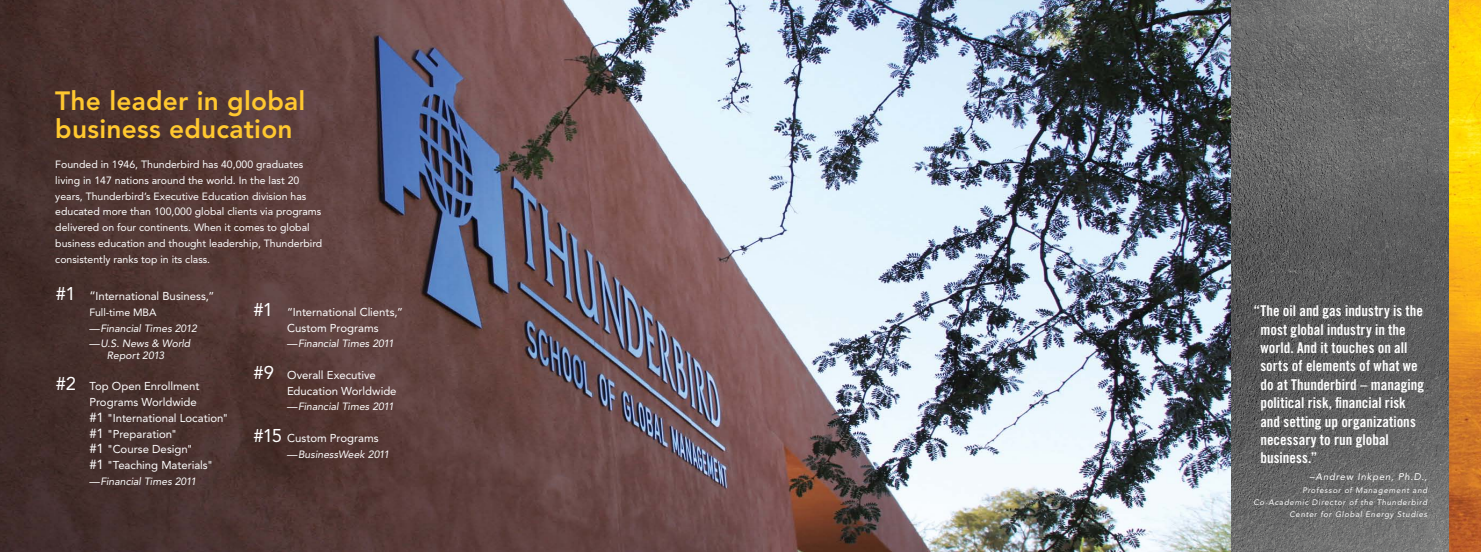
<style>
.page{position:relative;width:1481px;height:552px;background:#fff}
.page>*{position:absolute;margin:0;border:0;box-sizing:border-box;transform-origin:0 0}
.t1{font:800 26.25px/28px "Avenir LT Std";color:#ffc82f}
.t2{font:14.88px/18.4px "Trade Gothic LT Std Bd Cn 20";color:#fff}
.t3{font:11.38px/15.8px "Avenir LT Std";color:#fff}
.t4{font:10.5px/15.8px "Avenir LT Std";color:#fff}
.t5{font:italic 10.5px/15.8px "Avenir LT Std";color:#fff}
.t6{font:italic 9.62px "Avenir LT Std";letter-spacing:.085em;color:#fff}
.t7{font:italic 7.88px/12.2px "Avenir LT Std";letter-spacing:.09em;color:#fff;text-align:right}
.s1{font-size:18.38px}
.s2{font-size:12.25px}
.s3{font-style:normal}
.s4{font-size:13.12px}
</style>
<div class="page">
<img style="left:0;top:0;width:1231px;height:551px">
<img style="left:1448px;top:0;width:32px;height:551px">
<svg style="left:1231px;top:0;width:217px;height:551px;background:#646464"></svg>
<h1 class="t1" style="left:55px;top:86px;width:252px">The leader in global business education</h1>
<p class="t4" style="left:55px;top:156px;width:268px">Founded in 1946, Thunderbird has 40,000 graduates living in 147 nations around the world. In the last 20 years, Thunderbird’s Executive Education division has educated more than 100,000 global clients via programs delivered on four continents. When it comes to global business education and thought leadership, Thunderbird consistently ranks top in its class.</p>
<p class="t3" style="left:56px;top:288px;width:160px"><span class="s1">#1</span> <span class="s2">“</span>International Business,”</p>
<p class="t5" style="left:89px;top:304px;width:109px"><span class="s3">Full-time MBA —</span>Financial Times 2012 <span class="s3">—</span>U.S. News &amp; World</p>
<p class="t5" style="left:107px;top:347px;width:59px">Report 2013</p>
<p class="t3" style="left:89px;top:378px;width:140px;text-indent:-34px"><span class="s1">#2</span> Top Open Enrollment<br>Programs Worldwide<br><span class="s4">#1</span> "International Location" <span class="s4">#1</span> "Preparation"<br><span class="s4">#1</span> "Course Design"<br><span class="s4">#1</span> "Teaching Materials"</p>
<p class="t5" style="left:89px;top:473px;width:108px"><span class="s3">—</span>Financial Times 2011</p>
<p class="t3" style="left:287px;top:304px;width:117px;text-indent:-34px"><span class="s1">#1</span> “International Clients,”<br>Custom Programs</p>
<p class="t5" style="left:287px;top:336px;width:108px"><span class="s3">—</span>Financial Times 2011</p>
<p class="t3" style="left:287px;top:367px;width:111px;text-indent:-34px"><span class="s1">#9</span> Overall Executive<br>Education Worldwide</p>
<p class="t5" style="left:287px;top:399px;width:108px"><span class="s3">—</span>Financial Times 2011</p>
<p class="t3" style="left:253px;top:430px;width:127px"><span class="s1">#15</span> Custom Programs</p>
<p class="t5" style="left:287px;top:446px;width:104px"><span class="s3">—</span>BusinessWeek 2011</p>
<p class="t2" style="left:1260px;top:301px;width:165px;text-indent:-7px">“The oil and gas industry is the most global industry in the world. And it touches on all sorts of elements of what we do at Thunderbird – managing political risk, financial risk and setting up organizations necessary to run global business.”</p>
<p class="t6" style="left:1309px;top:471px;width:119px">–Andrew Inkpen, Ph.D.,</p>
<p class="t7" style="left:1253px;top:483px;width:175px">Professor of Management and<br>Co-Academic Director of the Thunderbird<br>Center for Global Energy Studies</p>
</div>
